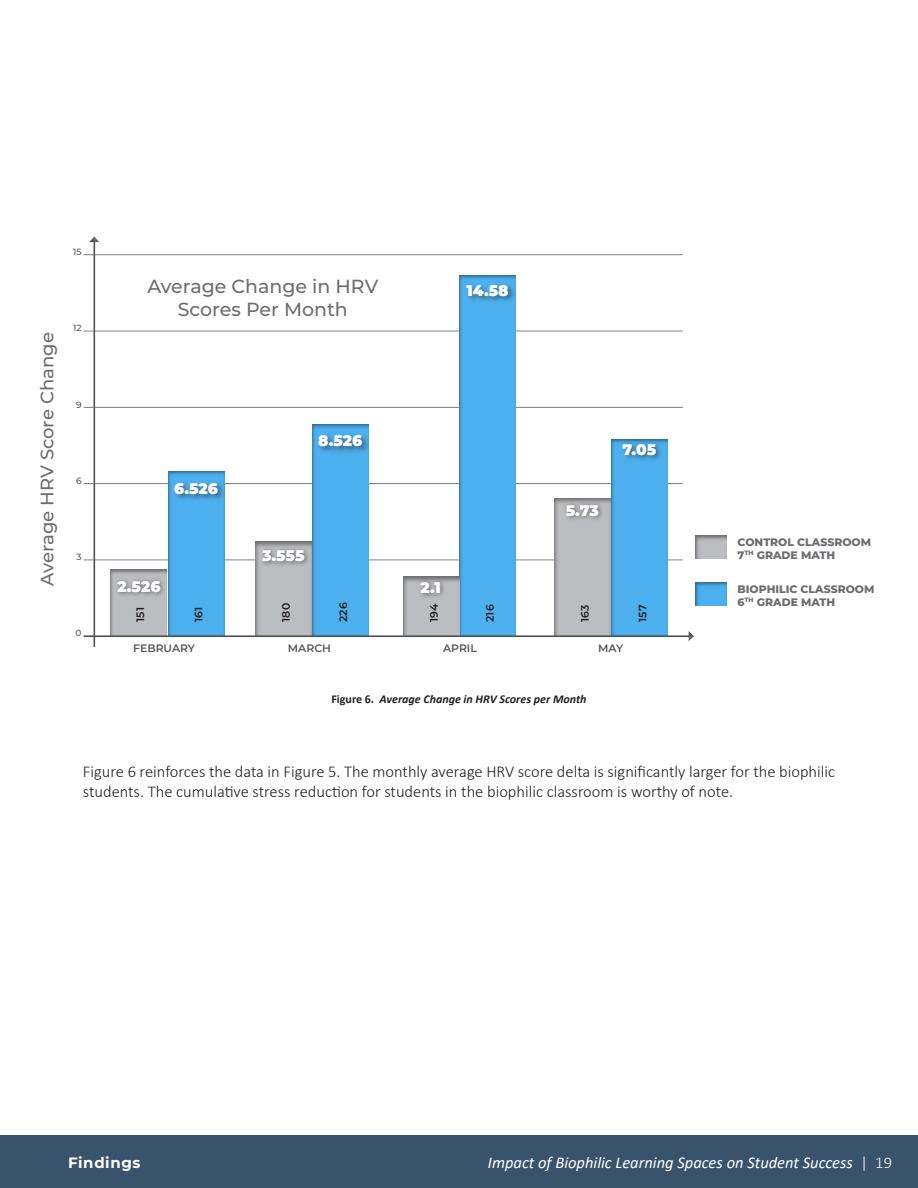
<style>
.page{position:relative;width:918px;height:1188px;background:#fff}
.page>*{position:absolute;margin:0;border:0;box-sizing:border-box;transform-origin:0 0}
.t1{font:500 18.9px/22.8px "Montserrat";color:#6c6d70;text-align:center}
.t2{font:500 18px "Montserrat";color:#6c6d70}
.t3{font:300 16.5px/19.8px "Calibri";color:#231f20}
.t4{font:italic 16.5px "Calibri";color:#fff}
.t5{font:900 15.3px "Montserrat";letter-spacing:-.005em;color:#fff}
.t6{font:700 15px "Montserrat";letter-spacing:.04em;color:#fff}
.t7{font:italic 700 12px "Calibri";color:#231f20}
.t8{font:800 10.8px/13px "Montserrat";color:#6c6d70}
.t9{font:600 10.8px "Montserrat";letter-spacing:.04em;color:#231f20}
.t10{font:600 10.8px "Montserrat";color:#57585a}
.t11{font:500 9px "Montserrat";color:#57585a}
.s1{font-style:normal}
.s2{font-weight:300;font-style:normal}
</style>
<div class="page">
<div style="left:0;top:1135px;width:918px;height:53px;background:#39536c"></div>
<div style="left:88px;top:236px;width:12px;height:411px;background:#231f20;opacity:.5"></div>
<hr style="left:83px;top:482px;width:600px;height:3px;background:#231f20;opacity:.5">
<hr style="left:83px;top:253px;width:600px;height:3px;background:#231f20;opacity:.5">
<hr style="left:83px;top:329px;width:600px;height:3px;background:#231f20;opacity:.5">
<hr style="left:83px;top:558px;width:600px;height:3px;background:#231f20;opacity:.5">
<div style="left:311px;top:422px;width:58px;height:214px;background:#231f20;opacity:.5"></div>
<div style="left:317px;top:433px;width:53px;height:21px;background:#231f20;opacity:.5"></div>
<div style="left:254px;top:540px;width:58px;height:97px;background:#231f20;opacity:.5"></div>
<hr style="left:83px;top:406px;width:600px;height:2px;background:#231f20;opacity:.5">
<div style="left:259px;top:547px;width:52px;height:20px;background:#231f20;opacity:.5"></div>
<div style="left:167px;top:470px;width:58px;height:167px;background:#231f20;opacity:.5"></div>
<div style="left:173px;top:481px;width:52px;height:21px;background:#231f20;opacity:.5"></div>
<div style="left:110px;top:568px;width:58px;height:69px;background:#231f20;opacity:.5"></div>
<div style="left:459px;top:274px;width:57px;height:362px;background:#4db0ee"></div>
<div style="left:465px;top:283px;width:51px;height:21px;background:#231f20;opacity:.5"></div>
<div style="left:402px;top:575px;width:58px;height:62px;background:#231f20;opacity:.5"></div>
<div style="left:417px;top:578px;width:29px;height:21px;background:#231f20;opacity:.5"></div>
<div style="left:114px;top:577px;width:52px;height:21px;background:#231f20;opacity:.5"></div>
<div style="left:695px;top:581px;width:34px;height:25px;background:#231f20;opacity:.5"></div>
<div style="left:695px;top:534px;width:34px;height:25px;background:#231f20;opacity:.5"></div>
<div style="left:610px;top:438px;width:58px;height:198px;background:#4db0ee"></div>
<div style="left:621px;top:442px;width:43px;height:21px;background:#231f20;opacity:.5"></div>
<div style="left:553px;top:497px;width:58px;height:140px;background:#231f20;opacity:.5"></div>
<div style="left:563px;top:501px;width:41px;height:21px;background:#231f20;opacity:.5"></div>
<div style="left:83px;top:630px;width:611px;height:12px;background:#231f20;opacity:.5"></div>
<p class="t11" style="left:73px;top:246px;width:10px">15</p>
<p class="t2" style="left:35px;top:586px;width:255px;rotate:-90deg">Average HRV Score Change</p>
<p class="t11" style="left:73px;top:322px;width:10px">12</p>
<p class="t11" style="left:76px;top:398px;width:7px">9</p>
<p class="t11" style="left:76px;top:474px;width:7px">6</p>
<p class="t11" style="left:77px;top:551px;width:7px">3</p>
<p class="t11" style="left:76px;top:627px;width:8px">0</p>
<p class="t1" style="left:147px;top:274px;width:232px">Average Change in HRV<br>Scores Per Month</p>
<p class="t5" style="left:467px;top:279px;width:44px">14.58</p>
<p class="t5" style="left:174px;top:477px;width:45px">6.526</p>
<p class="t5" style="left:318px;top:430px;width:46px">8.526</p>
<p class="t5" style="left:262px;top:544px;width:44px">3.555</p>
<p class="t5" style="left:117px;top:575px;width:45px">2.526</p>
<p class="t5" style="left:421px;top:576px;width:22px">2.1</p>
<p class="t9" style="left:133px;top:622px;width:17px;rotate:-90deg">151</p>
<p class="t9" style="left:191px;top:622px;width:17px;rotate:-90deg">161</p>
<p class="t9" style="left:278px;top:622px;width:21px;rotate:-90deg">180</p>
<p class="t9" style="left:336px;top:622px;width:22px;rotate:-90deg">226</p>
<p class="t9" style="left:426px;top:622px;width:21px;rotate:-90deg">194</p>
<p class="t9" style="left:482px;top:622px;width:20px;rotate:-90deg">216</p>
<p class="t5" style="left:566px;top:499px;width:35px">5.73</p>
<p class="t5" style="left:622px;top:438px;width:35px">7.05</p>
<p class="t9" style="left:577px;top:622px;width:20px;rotate:-90deg">163</p>
<p class="t9" style="left:635px;top:622px;width:19px;rotate:-90deg">157</p>
<p class="t10" style="left:133px;top:640px;width:63px">FEBRUARY</p>
<p class="t10" style="left:288px;top:641px;width:45px">MARCH</p>
<p class="t10" style="left:443px;top:641px;width:35px">APRIL</p>
<p class="t10" style="left:598px;top:641px;width:27px">MAY</p>
<p class="t7" style="left:331px;top:690px;width:257px"><span class="s1">Figure 6.</span> Average Change in HRV Scores per Month</p>
<p class="t8" style="left:738px;top:535px;width:135px">CONTROL CLASSROOM<br>7<sup>TH</sup> GRADE MATH</p>
<p class="t8" style="left:738px;top:582px;width:138px">BIOPHILIC CLASSROOM<br>6<sup>TH</sup> GRADE MATH</p>
<p class="t3" style="left:83px;top:761px;width:754px">Figure 6 reinforces the data in Figure 5. The monthly average HRV score delta is significantly larger for the biophilic students. The cumulative stress reduction for students in the biophilic classroom is worthy of note.</p>
<p class="t6" style="left:68px;top:1152px;width:74px">Findings</p>
<p class="t4" style="left:488px;top:1151px;width:406px">Impact of Biophilic Learning Spaces on Student Success <span class="s2">| 19</span></p>
</div>
